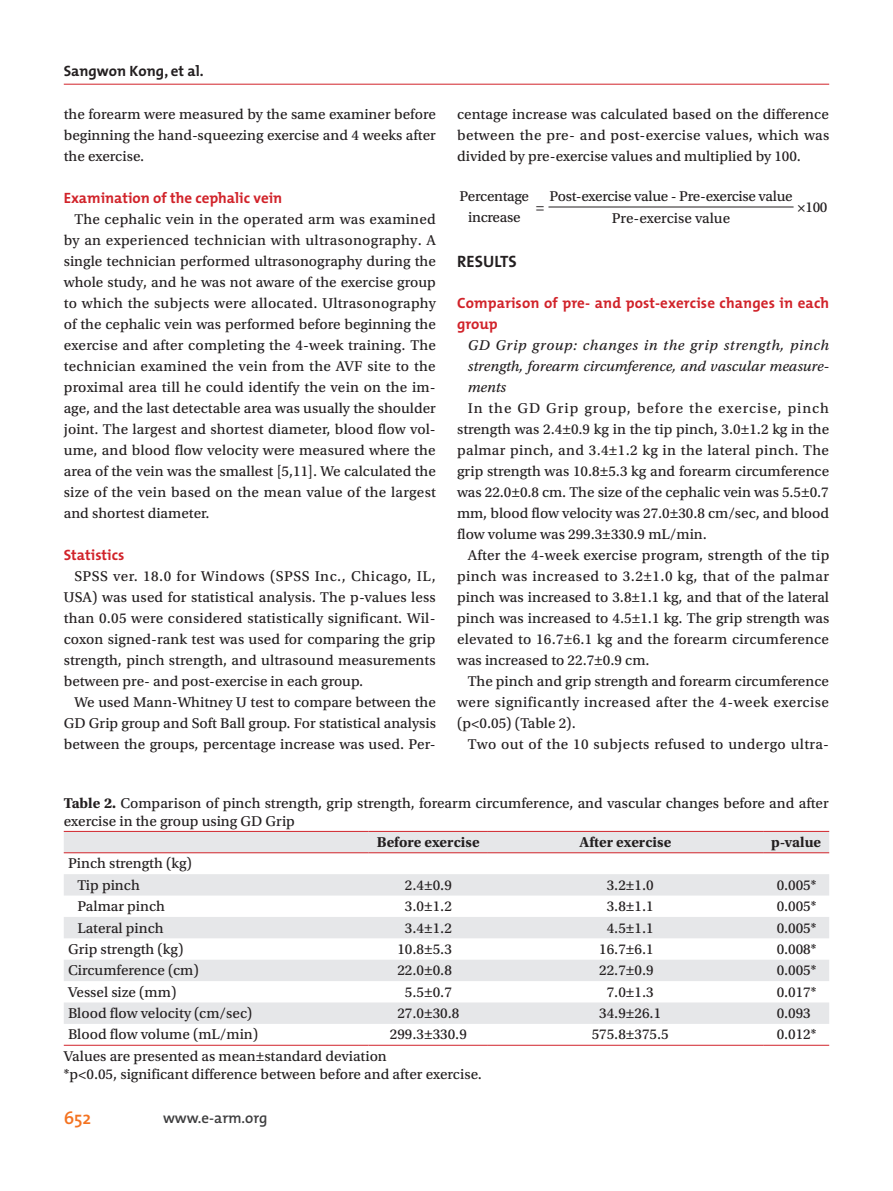
<style>
.page{position:relative;width:893px;height:1191px;background:#fff}
.page>*{position:absolute;margin:0;border:0;box-sizing:border-box;transform-origin:0 0}
.t1{font:600 18px "The Mix";color:#f47321}
.t2{font:700 16.5px "The Mix";color:#231f20}
.t3{font:15px/21px "Utopia Std Capt";color:#231f20;text-align:justify}
.t4{font:15px/21px "Utopia Std Capt It";color:#231f20;text-align:justify}
.t5{font:700 15px/21px "The Mix";color:#d1232a}
.t6{font:15px/21px "Utopia Std Capt";letter-spacing:-.02em;color:#231f20;text-align:center}
.t7{font:15px "Utopia Std Capt";letter-spacing:.025em;color:#231f20}
.t8{font:700 15px "Utopia Std";color:#231f20}
.t9{font:700 15px "The Mix";color:#231f20}
.t10{font:600 15px "The Mix";color:#3e3e3f}
.s1{font-family:"Utopia Std";font-weight:700}
</style>
<div class="page">
<hr style="left:64px;top:84px;width:765px;height:1px;background:#d1232a">
<svg style="left:548px;top:206px;width:246px;height:1px"></svg>
<hr style="left:548px;top:207px;width:246px;height:1px;background:#231f20">
<svg style="left:64px;top:832px;width:765px;height:191px;fill:#e6e7e9"></svg>
<hr style="left:64px;top:831px;width:305px;height:1px;background:#d1232a">
<hr style="left:369px;top:831px;width:119px;height:1px;background:#d1232a">
<hr style="left:488px;top:831px;width:275px;height:1px;background:#d1232a">
<hr style="left:763px;top:831px;width:66px;height:1px;background:#d1232a">
<hr style="left:64px;top:852px;width:305px;height:1px;background:#d1232a">
<hr style="left:369px;top:852px;width:119px;height:1px;background:#d1232a">
<hr style="left:488px;top:852px;width:275px;height:1px;background:#d1232a">
<hr style="left:763px;top:852px;width:66px;height:1px;background:#d1232a">
<hr style="left:64px;top:1044px;width:305px;height:1px;background:#d1232a">
<hr style="left:369px;top:1044px;width:119px;height:1px;background:#d1232a">
<hr style="left:488px;top:1044px;width:275px;height:1px;background:#d1232a">
<hr style="left:763px;top:1044px;width:66px;height:1px;background:#d1232a">
<p class="t9" style="left:64px;top:59px;width:142px">Sangwon Kong, et al.</p>
<p class="t3" style="left:64px;top:104px;width:374px">the forearm were measured by the same examiner before beginning the hand-squeezing exercise and 4 weeks after the exercise.</p>
<p class="t5" style="left:64px;top:187px;width:220px">Examination of the cephalic vein</p>
<p class="t3" style="left:64px;top:209px;width:374px;text-indent:11px">The cephalic vein in the operated arm was examined by an experienced technician with ultrasonography. A single technician performed ultrasonography during the whole study, and he was not aware of the exercise group to which the subjects were allocated. Ultrasonography of the cephalic vein was performed before beginning the exercise and after completing the 4-week training. The technician examined the vein from the AVF site to the proximal area till he could identify the vein on the im&shy;age, and the last detectable area was usually the shoulder joint. The largest and shortest diameter, blood flow vol&shy;ume, and blood flow velocity were measured where the area of the vein was the smallest [5,11]. We calculated the size of the vein based on the mean value of the largest and shortest diameter.</p>
<p class="t5" style="left:64px;top:544px;width:62px">Statistics</p>
<p class="t3" style="left:64px;top:566px;width:374px;text-indent:11px">SPSS ver. 18.0 for Windows (SPSS Inc., Chicago, IL, USA) was used for statistical analysis. The p-values less than 0.05 were considered statistically significant. Wil&shy;coxon signed-rank test was used for comparing the grip strength, pinch strength, and ultrasound measurements between pre- and post-exercise in each group.</p>
<p class="t3" style="left:64px;top:692px;width:374px;text-indent:11px">We used Mann-Whitney U test to compare between the GD Grip group and Soft Ball group. For statistical analysis between the groups, percentage increase was used. Per-</p>
<p class="t3" style="left:457px;top:104px;width:374px">centage increase was calculated based on the difference between the pre- and post-exercise values, which was divided by pre-exercise values and multiplied by 100.</p>
<p class="t6" style="left:460px;top:186px;width:71px">Percentage increase</p>
<p class="t6" style="left:549px;top:186px;width:245px">Post-exercise value - Pre-exercise value</p>
<p class="t3" style="left:797px;top:197px;width:32px">×100</p>
<p class="t3" style="left:536px;top:197px;width:10px">=</p>
<p class="t3" style="left:612px;top:208px;width:120px">Pre-exercise value</p>
<p class="t2" style="left:457px;top:248px;width:61px">RESULTS</p>
<p class="t5" style="left:457px;top:292px;width:374px">Comparison of pre- and post-exercise changes in each group</p>
<p class="t4" style="left:468px;top:335px;width:363px">GD Grip group: changes in the grip strength, pinch strength, forearm circumference, and vascular measure&shy;ments</p>
<p class="t3" style="left:457px;top:398px;width:374px;text-indent:11px">In the GD Grip group, before the exercise, pinch strength was 2.4±0.9 kg in the tip pinch, 3.0±1.2 kg in the palmar pinch, and 3.4±1.2 kg in the lateral pinch. The grip strength was 10.8±5.3 kg and forearm circumference was 22.0±0.8 cm. The size of the cephalic vein was 5.5±0.7 mm, blood flow velocity was 27.0±30.8 cm/sec, and blood flow volume was 299.3±330.9 mL/min.</p>
<p class="t3" style="left:457px;top:545px;width:374px;text-indent:11px">After the 4-week exercise program, strength of the tip pinch was increased to 3.2±1.0 kg, that of the palmar pinch was increased to 3.8±1.1 kg, and that of the lateral pinch was increased to 4.5±1.1 kg. The grip strength was elevated to 16.7±6.1 kg and the forearm circumference was increased to 22.7±0.9 cm.</p>
<p class="t3" style="left:457px;top:671px;width:373px;text-indent:11px">The pinch and grip strength and forearm circumference were significantly increased after the 4-week exercise (p&lt;0.05) (Table 2).</p>
<p class="t7" style="left:468px;top:736px;width:363px">Two out of the 10 subjects refused to undergo ultra-</p>
<p class="t3" style="left:64px;top:794px;width:766px;line-height:18px"><span class="s1">Table 2.</span> Comparison of pinch strength, grip strength, forearm circumference, and vascular changes before and after exercise in the group using GD Grip</p>
<p class="t8" style="left:377px;top:833px;width:105px">Before exercise</p>
<p class="t8" style="left:580px;top:833px;width:93px">After exercise</p>
<p class="t8" style="left:771px;top:833px;width:52px">p-value</p>
<p class="t3" style="left:78px;top:853px;width:116px;text-indent:-9px">Pinch strength (kg)<br>Tip pinch</p>
<p class="t3" style="left:405px;top:874px;width:48px">2.4±0.9</p>
<p class="t3" style="left:607px;top:874px;width:48px">3.2±1.0</p>
<p class="t3" style="left:777px;top:874px;width:41px">0.005*</p>
<p class="t3" style="left:78px;top:896px;width:89px">Palmar pinch</p>
<p class="t3" style="left:405px;top:896px;width:48px">3.0±1.2</p>
<p class="t3" style="left:607px;top:896px;width:48px">3.8±1.1</p>
<p class="t3" style="left:777px;top:896px;width:41px">0.005*</p>
<p class="t3" style="left:78px;top:917px;width:88px">Lateral pinch</p>
<p class="t3" style="left:405px;top:917px;width:48px">3.4±1.2</p>
<p class="t3" style="left:607px;top:917px;width:48px">4.5±1.1</p>
<p class="t3" style="left:777px;top:917px;width:41px">0.005*</p>
<p class="t3" style="left:68px;top:939px;width:117px">Grip strength (kg)</p>
<p class="t3" style="left:397px;top:939px;width:56px">10.8±5.3</p>
<p class="t3" style="left:599px;top:939px;width:56px">16.7±6.1</p>
<p class="t3" style="left:777px;top:939px;width:41px">0.008*</p>
<p class="t3" style="left:68px;top:960px;width:132px">Circumference (cm)</p>
<p class="t3" style="left:397px;top:960px;width:56px">22.0±0.8</p>
<p class="t3" style="left:599px;top:960px;width:56px">22.7±0.9</p>
<p class="t3" style="left:777px;top:960px;width:41px">0.005*</p>
<p class="t3" style="left:68px;top:981px;width:110px">Vessel size (mm)</p>
<p class="t3" style="left:405px;top:981px;width:48px">5.5±0.7</p>
<p class="t3" style="left:607px;top:981px;width:48px">7.0±1.3</p>
<p class="t3" style="left:777px;top:981px;width:41px">0.017*</p>
<p class="t3" style="left:68px;top:1003px;width:186px">Blood flow velocity (cm/sec)</p>
<p class="t3" style="left:397px;top:1003px;width:63px">27.0±30.8</p>
<p class="t3" style="left:599px;top:1003px;width:63px">34.9±26.1</p>
<p class="t3" style="left:777px;top:1003px;width:36px">0.093</p>
<p class="t3" style="left:68px;top:1024px;width:192px">Blood flow volume (mL/min)</p>
<p class="t3" style="left:390px;top:1024px;width:79px">299.3±330.9</p>
<p class="t3" style="left:592px;top:1024px;width:79px">575.8±375.5</p>
<p class="t3" style="left:777px;top:1024px;width:41px">0.012*</p>
<p class="t3" style="left:64px;top:1047px;width:420px;line-height:18px">Values are presented as mean±standard deviation<br>*p&lt;0.05, significant difference between before and after exercise.</p>
<p class="t1" style="left:64px;top:1102px;width:29px">652</p>
<p class="t10" style="left:163px;top:1105px;width:106px">www.e-arm.org</p>
</div>
